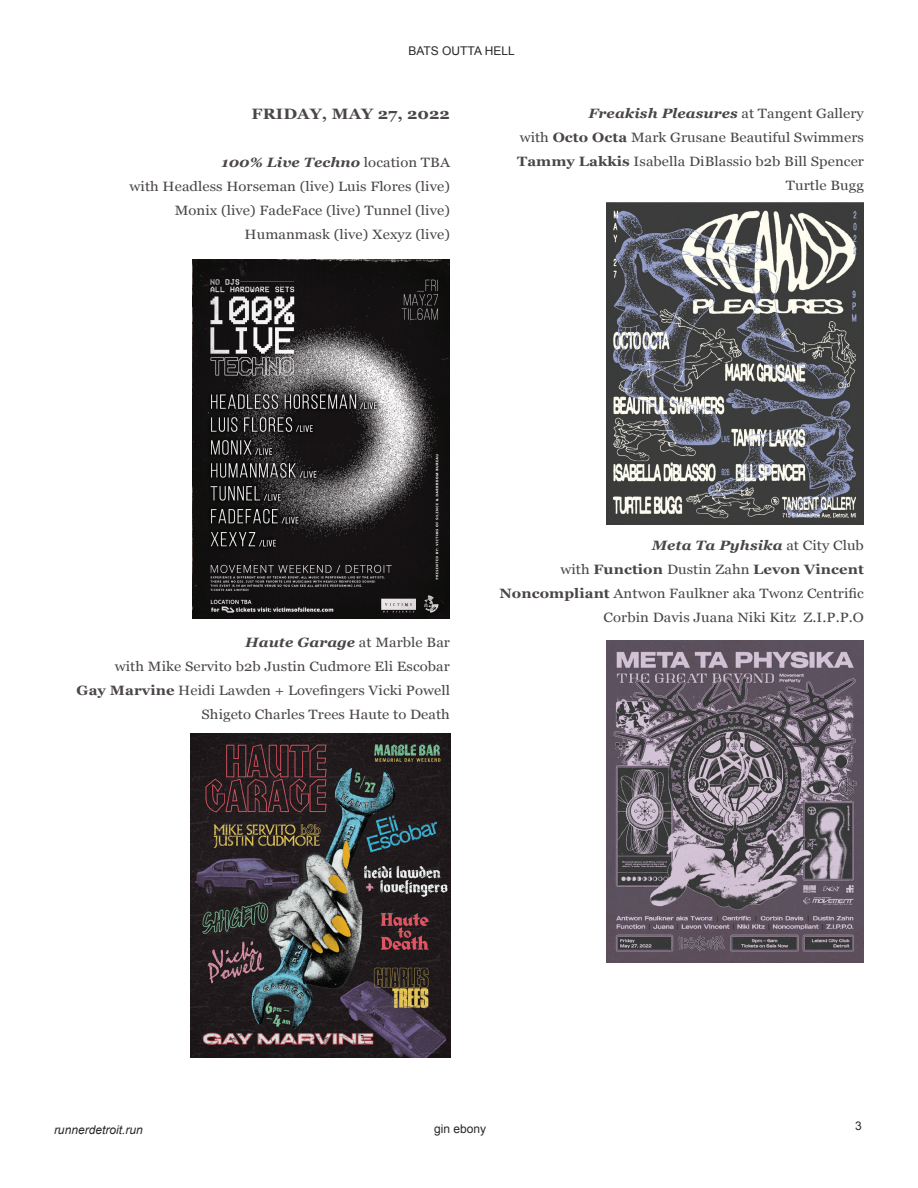
<style>
.page{position:relative;width:918px;height:1188px;background:#fff}
.page>*{position:absolute;margin:0;border:0;box-sizing:border-box;transform-origin:0 0}
.t1{font:700 15px "Georgia";letter-spacing:.005em;color:#4a4546;scale:1.1 1}
.t2{font:13.5px/24px "Georgia";letter-spacing:.005em;color:#4a4546;text-align:right;scale:1.1 1}
.t3{font:12px "Arial";color:#2a2728}
.t4{font:italic 12px "Arial";color:#2a2728}
.s1{font-weight:700;font-style:italic}
.s2{font-weight:700}
</style>
<div class="page">
<img style="left:192px;top:259px;width:258px;height:360px">
<img style="left:191px;top:733px;width:259px;height:324px">
<img style="left:606px;top:202px;width:258px;height:323px">
<img style="left:606px;top:640px;width:258px;height:323px">
<p class="t3" style="left:408px;top:43px;width:108px">BATS OUTTA HELL</p>
<p class="t1" style="left:252px;top:103px;width:182px">FRIDAY, MAY 27, 2022</p>
<p class="t2" style="left:130px;top:150px;width:293px"><span class="s1">100% Live Techno</span> location TBA<br>with Headless Horseman (live) Luis Flores (live)<br>Monix (live) FadeFace (live) Tunnel (live)<br>Humanmask (live) Xexyz (live)</p>
<p class="t2" style="left:517px;top:101px;width:317px"><span class="s1">Freakish Pleasures</span> at Tangent Gallery<br>with <span class="s2">Octo Octa</span> Mark Grusane Beautiful Swimmers <span class="s2">Tammy Lakkis</span> Isabella DiBlassio b2b Bill Spencer Turtle Bugg</p>
<p class="t2" style="left:77px;top:630px;width:341px"><span class="s1">Haute Garage</span> at Marble Bar<br>with Mike Servito b2b Justin Cudmore Eli Escobar<br><span class="s2">Gay Marvine</span> Heidi Lawden + Lovefingers Vicki Powell Shigeto Charles Trees Haute to Death</p>
<p class="t2" style="left:499px;top:533px;width:333px"><span class="s1">Meta Ta Pyhsika</span> at City Club<br>with <span class="s2">Function</span> Dustin Zahn <span class="s2">Levon Vincent Noncompliant</span> Antwon Faulkner aka Twonz Centrific Corbin Davis Juana Niki Kitz Z.I.P.P.O</p>
<p class="t4" style="left:54px;top:1122px;width:90px">runnerdetroit.run</p>
<p class="t3" style="left:434px;top:1121px;width:54px">gin ebony</p>
<p class="t3" style="left:855px;top:1118px;width:8px">3</p>
</div>
